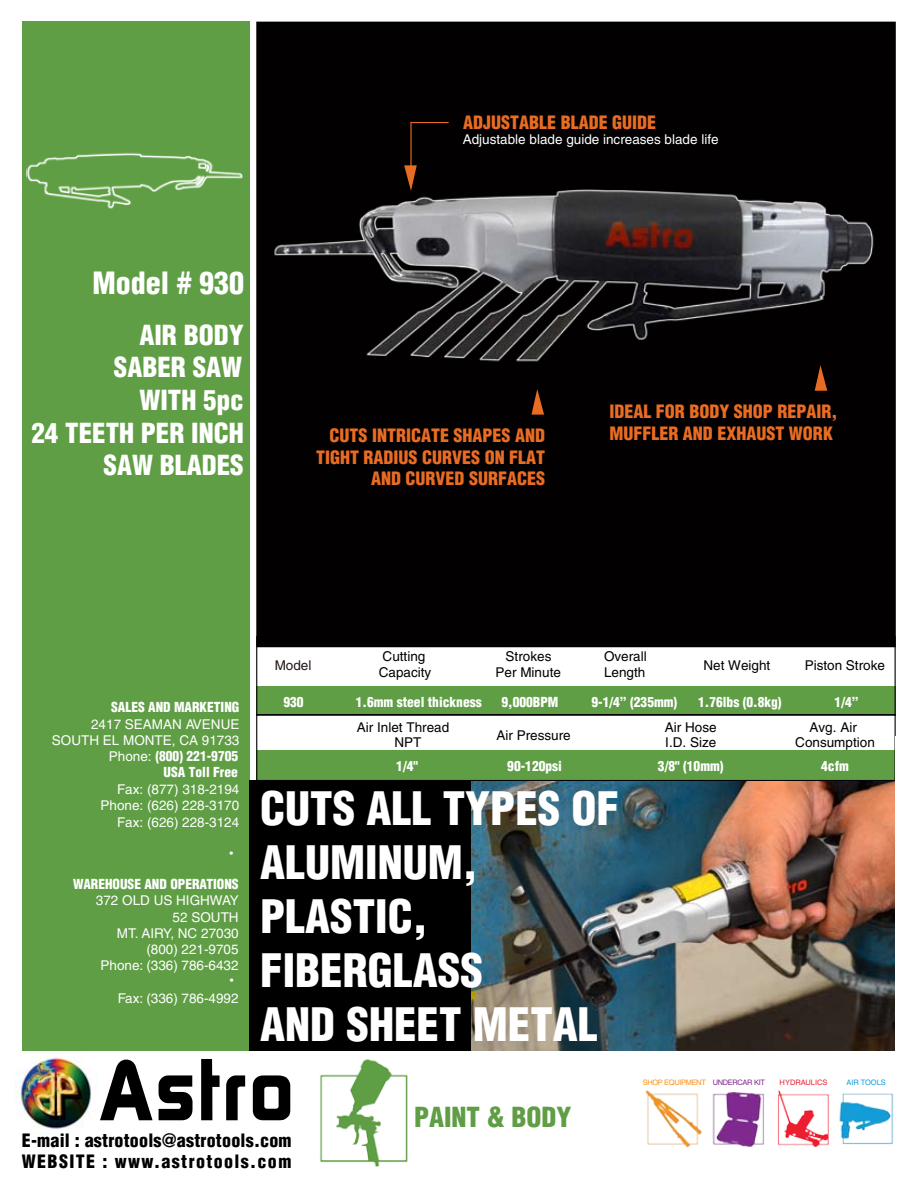
<style>
.page{position:relative;width:918px;height:1188px;background:#fff}
.page>*{position:absolute;margin:0;border:0;box-sizing:border-box;transform-origin:0 0}
.t1{font:900 condensed 45px/54px "Helvetica";color:#fff}
.t2{font:900 condensed 30px "Helvetica";color:#fff}
.t3{font:900 condensed 27px/32.5px "Helvetica";color:#fff;text-align:right}
.t4{font:900 condensed 27px "Helvetica";color:#5f9e44}
.t5{font:900 condensed 18px/21.6px "Helvetica";color:#e96c23;text-align:right}
.t6{font:900 condensed 18px/21.6px "Helvetica";letter-spacing:.015em;color:#000}
.t7{font:13.5px/16.2px "Helvetica";color:#fefefe;text-align:right}
.t8{font:900 condensed 13.5px "Helvetica";color:#fff}
.t9{font:13.5px/16.2px "Helvetica";color:#000}
.t10{font:13.5px "Helvetica";color:#fff}
.t11{font:13.5px "Helvetica";color:#020000}
.t12{font:13.5px "Helvetica";color:#050000}
.t13{font:13.5px "Helvetica";color:#231815}
.t14{font:300 13.5px "Adobe Ming Std";color:#fefefe}
.t15{font:7.5px "Helvetica";letter-spacing:-.05em;color:#f79520}
.t16{font:7.5px "Helvetica";color:#ed2031}
.t17{font:7.5px "Helvetica";color:#149ed9}
.s1{font-weight:900;font-stretch:condensed}
.s2{color:#812b90}
</style>
<div class="page">
<div style="left:22px;top:21px;width:228px;height:1030px;background:#5f9e44"></div>
<div style="left:256px;top:750px;width:640px;height:31px;background:#5f9e44"></div>
<div style="left:256px;top:686px;width:640px;height:30px;background:#5f9e44"></div>
<div style="left:256px;top:22px;width:640px;height:625px;background:#020000;border:2px solid #000"></div>
<img style="left:14px;top:1051px;width:84px;height:78px">
<svg style="left:100px;top:1060px;width:53px;height:60px"></svg>
<svg style="left:159px;top:1075px;width:34px;height:45px"></svg>
<svg style="left:201px;top:1059px;width:19px;height:61px"></svg>
<svg style="left:226px;top:1075px;width:19px;height:45px"></svg>
<svg style="left:253px;top:1075px;width:37px;height:45px"></svg>
<svg style="left:404px;top:165px;width:13px;height:11px"></svg>
<hr style="left:410px;top:123px;width:2px;height:53px;background:#e96c23">
<img style="left:843px;top:1093px;width:51px;height:52px">
<img style="left:790px;top:1093px;width:53px;height:54px">
<img style="left:320px;top:1059px;width:88px;height:108px">
<img style="left:716px;top:1090px;width:74px;height:57px">
<img style="left:645px;top:1090px;width:71px;height:58px">
<hr style="left:411px;top:122px;width:38px;height:1px;background:#e96c23">
<div style="left:256px;top:636px;width:640px;height:145px;border:1px solid #000"></div>
<img style="left:27px;top:152px;width:216px;height:57px">
<img style="left:274px;top:176px;width:600px;height:186px">
<hr style="left:256px;top:714px;width:640px;height:2px;background:#000">
<div style="left:250px;top:781px;width:646px;height:270px;background:#000"></div>
<svg style="left:815px;top:365px;width:12px;height:26px"></svg>
<svg style="left:531px;top:389px;width:13px;height:26px"></svg>
<img style="left:471px;top:782px;width:425px;height:269px">
<h2 class="t2" style="left:93px;top:264px;width:153px">Model # 930</h2>
<h3 class="t3" style="left:31px;top:319px;width:214px">AIR BODY<br>SABER SAW<br>WITH 5pc<br>24 TEETH PER INCH<br>SAW BLADES</h3>
<h3 class="t5" style="left:463px;top:111px;width:195px">ADJUSTABLE BLADE GUIDE</h3>
<p class="t10" style="left:463px;top:132px;width:257px">Adjustable blade guide increases blade life</p>
<h3 class="t5" style="left:609px;top:401px;width:230px">IDEAL FOR BODY SHOP REPAIR,</h3>
<h3 class="t5" style="left:330px;top:425px;width:217px">CUTS INTRICATE SHAPES AND</h3>
<h3 class="t5" style="left:609px;top:422px;width:225px">MUFFLER AND EXHAUST WORK</h3>
<h3 class="t5" style="left:316px;top:446px;width:231px">TIGHT RADIUS CURVES ON FLAT<br>AND CURVED SURFACES</h3>
<p class="t8" style="left:111px;top:698px;width:130px">SALES AND MARKETING</p>
<p class="t7" style="left:52px;top:716px;width:189px">2417 SEAMAN AVENUE<br>SOUTH EL MONTE, CA 91733<br>Phone: <span class="s1">(800) 221-9705<br>USA Toll Free</span></p>
<p class="t7" style="left:117px;top:781px;width:124px">Fax: (877) 318-2194</p>
<p class="t7" style="left:117px;top:814px;width:124px">Fax: (626) 228-3124</p>
<p class="t7" style="left:101px;top:797px;width:140px">Phone: (626) 228-3170</p>
<p class="t14" style="left:225px;top:847px;width:15px">˙</p>
<p class="t8" style="left:73px;top:876px;width:167px">WAREHOUSE AND OPERATIONS</p>
<p class="t7" style="left:96px;top:893px;width:144px">372 OLD US HIGHWAY<br>52 SOUTH<br>MT. AIRY, NC 27030 (800) 221-9705<br>Phone: (336) 786-6432</p>
<p class="t14" style="left:225px;top:974px;width:15px">˙</p>
<p class="t7" style="left:118px;top:990px;width:122px">Fax: (336) 786-4992</p>
<p class="t13" style="left:275px;top:658px;width:38px">Model</p>
<p class="t8" style="left:283px;top:694px;width:22px">930</p>
<p class="t9" style="left:379px;top:648px;width:54px">Cutting<br>Capacity</p>
<p class="t8" style="left:356px;top:694px;width:127px">1.6mm steel thickness</p>
<p class="t9" style="left:394px;top:720px;width:56px;line-height:15px;text-indent:-38px">Air Inlet Thread<br>NPT</p>
<p class="t8" style="left:396px;top:757px;width:23px">1/4"</p>
<p class="t9" style="left:496px;top:648px;width:67px;text-align:center">Strokes<br>Per Minute</p>
<p class="t8" style="left:501px;top:694px;width:59px">9,000BPM</p>
<p class="t8" style="left:591px;top:694px;width:87px">9-1/4” (235mm)</p>
<p class="t9" style="left:604px;top:648px;width:44px">Overall<br>Length</p>
<p class="t12" style="left:704px;top:658px;width:68px">Net Weight</p>
<p class="t8" style="left:698px;top:694px;width:85px">1.76lbs (0.8kg)</p>
<p class="t8" style="left:835px;top:694px;width:26px">1/4”</p>
<p class="t11" style="left:805px;top:658px;width:82px">Piston Stroke</p>
<p class="t9" style="left:496px;top:727px;width:76px">Air Pressure</p>
<p class="t8" style="left:507px;top:757px;width:56px">90-120psi</p>
<p class="t9" style="left:665px;top:720px;width:53px;line-height:15px">Air Hose<br>I.D. Size</p>
<p class="t8" style="left:658px;top:757px;width:67px">3/8" (10mm)</p>
<p class="t9" style="left:795px;top:720px;width:81px;line-height:15px;text-align:center">Avg. Air<br>Consumption</p>
<p class="t8" style="left:821px;top:757px;width:29px">4cfm</p>
<h1 class="t1" style="left:260px;top:781px;width:360px">CUTS ALL TYPES OF<br>ALUMINUM,<br>PLASTIC,<br>FIBERGLASS<br>AND SHEET METAL</h1>
<h3 class="t4" style="left:414px;top:1100px;width:159px">PAINT &amp; BODY</h3>
<p class="t15" style="left:643px;top:1078px;width:124px">SHOP EQUIPMENT <span class="s2">UNDERCAR KIT</span></p>
<p class="t16" style="left:780px;top:1078px;width:49px">HYDRAULICS</p>
<p class="t17" style="left:847px;top:1078px;width:41px">AIR TOOLS</p>
<h3 class="t6" style="left:22px;top:1129px;width:271px">E-mail : astrotools@astrotools.com<br>WEBSITE : www.astrotools.com</h3>
</div>
